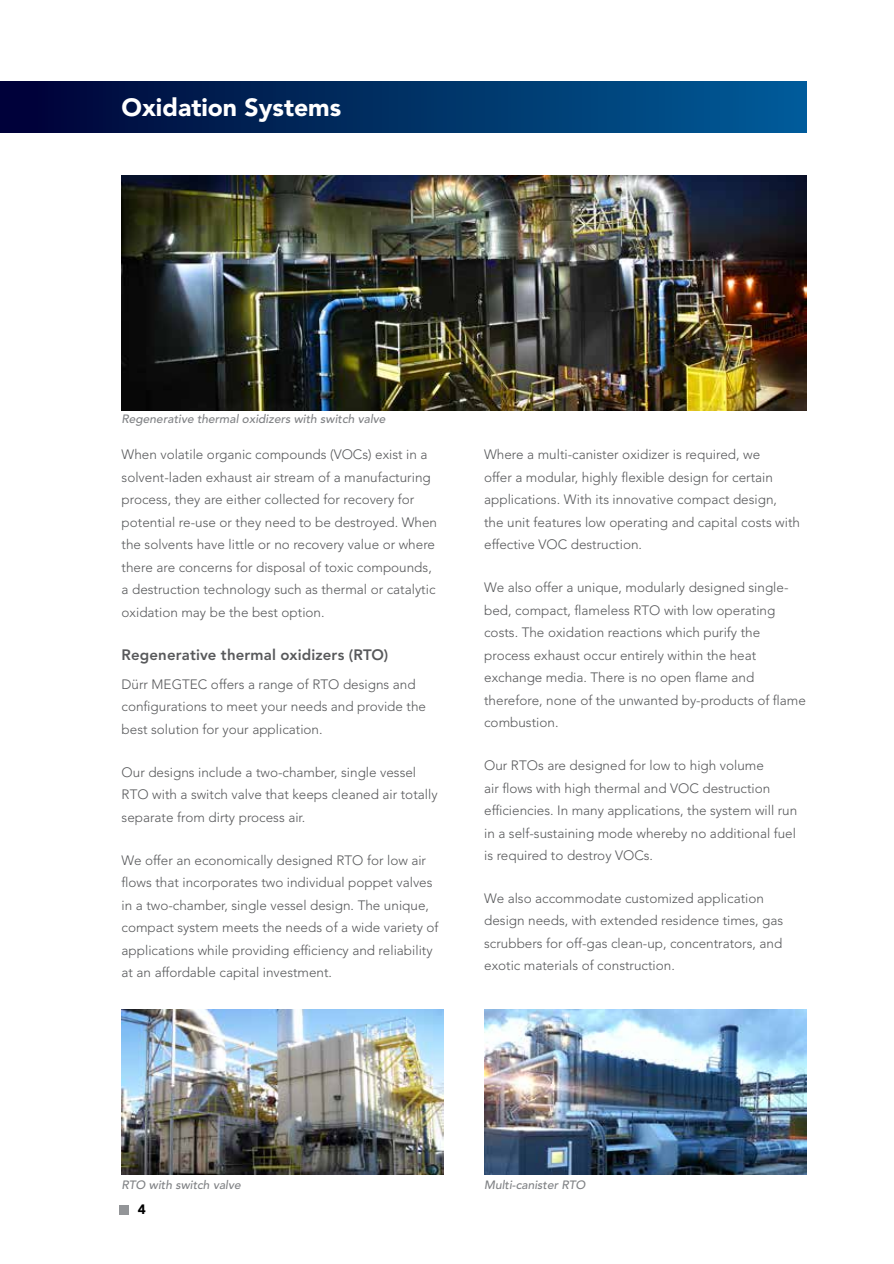
<style>
.page{position:relative;width:894px;height:1264px;background:#fff}
.page>*{position:absolute;margin:0;border:0;box-sizing:border-box;transform-origin:0 0}
.t1{font:900 24.75px "Avenir LT Std";color:#fff}
.t2{font:800 15px "Avenir LT Std";letter-spacing:.01em;color:#58595b}
.t3{font:300 13.5px/22.5px "Avenir LT Std";color:#58595b}
.t4{font:900 13.5px "Avenir LT Std";color:#000}
.t5{font:italic 500 12px "Avenir LT Std";color:#808285}
</style>
<div class="page">
<div style="left:119px;top:1205px;width:10px;height:9px;background:#939598"></div>
<img style="left:122px;top:176px;width:683px;height:234px">
<div style="left:0;top:81px;width:805px;height:52px;background:linear-gradient(to right,#000234,#005d98)"></div>
<img style="left:122px;top:1009px;width:321px;height:165px">
<img style="left:484px;top:1009px;width:321px;height:165px">
<h1 class="t1" style="left:122px;top:93px;width:221px">Oxidation Systems</h1>
<p class="t5" style="left:122px;top:412px;width:265px">Regenerative thermal oxidizers with switch valve</p>
<p class="t3" style="left:122px;top:443px;width:317px">When volatile organic compounds (VOCs) exist in a solvent-laden exhaust air stream of a manufacturing process, they are either collected for recovery for potential re-use or they need to be destroyed. When the solvents have little or no recovery value or where there are concerns for disposal of toxic compounds, a destruction technology such as thermal or catalytic oxidation may be the best option.</p>
<p class="t2" style="left:122px;top:645px;width:268px">Regenerative thermal oxidizers (RTO)</p>
<p class="t3" style="left:122px;top:673px;width:306px">Dürr MEGTEC offers a range of RTO designs and configurations to meet your needs and provide the best solution for your application.</p>
<p class="t3" style="left:122px;top:761px;width:317px">Our designs include a two-chamber, single vessel<br>RTO with a switch valve that keeps cleaned air totally separate from dirty process air.</p>
<p class="t3" style="left:122px;top:848px;width:318px">We offer an economically designed RTO for low air flows that incorporates two individual poppet valves in a two-chamber, single vessel design. The unique, compact system meets the needs of a wide variety of applications while providing efficiency and reliability at an affordable capital investment.</p>
<p class="t3" style="left:484px;top:443px;width:317px">Where a multi-canister oxidizer is required, we<br>offer a modular, highly flexible design for certain applications. With its innovative compact design,<br>the unit features low operating and capital costs with effective VOC destruction.</p>
<p class="t3" style="left:484px;top:576px;width:323px">We also offer a unique, modularly designed single&shy;bed, compact, flameless RTO with low operating costs. The oxidation reactions which purify the process exhaust occur entirely within the heat exchange media. There is no open flame and therefore, none of the unwanted by-products of flame combustion.</p>
<p class="t3" style="left:484px;top:754px;width:314px">Our RTOs are designed for low to high volume<br>air flows with high thermal and VOC destruction efficiencies. In many applications, the system will run in a self-sustaining mode whereby no additional fuel is required to destroy VOCs.</p>
<p class="t3" style="left:484px;top:887px;width:300px">We also accommodate customized application design needs, with extended residence times, gas scrubbers for off-gas clean-up, concentrators, and exotic materials of construction.</p>
<p class="t5" style="left:122px;top:1177px;width:121px">RTO with switch valve</p>
<p class="t5" style="left:484px;top:1177px;width:103px">Multi-canister RTO</p>
<p class="t4" style="left:138px;top:1201px;width:9px">4</p>
</div>
